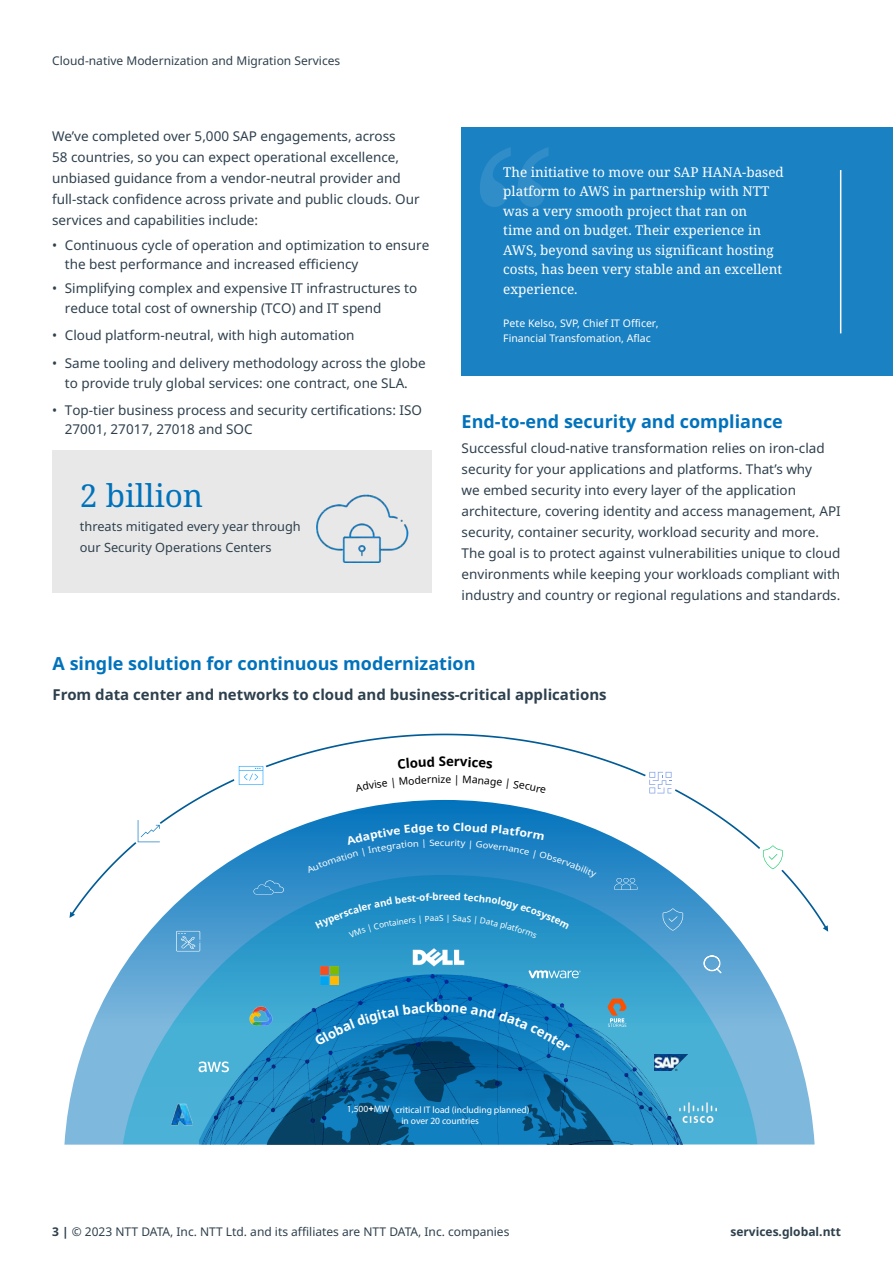
<style>
.page{position:relative;width:893px;height:1263px;background:#fff}
.page>*{position:absolute;margin:0;border:0;box-sizing:border-box;transform-origin:0 0}
.FOOTER_TEXT_5_5pt{font:31.5px "Noto Serif";color:#0072bc}
.HEADING_3_12pt{font:700 18px "Noto Sans";color:#0072bc}
.HEADING_4_10pt{font:700 15px "Noto Sans";color:#2e404d}
.BODY_TEXT_9pt{font:13.5px/21px "Noto Sans";color:#2e404d}
.t1{font:13.5px/19.5px "Noto Serif";color:#fff}
.t2{font:700 13.35px "Noto Sans";color:#000}
.t3{font:12.75px/21px "Noto Sans";color:#2e404d}
.PAGE_INFORMATION___LEGAL_8pt{font:12px "Noto Sans";color:#2e404d}
.PAGE_INFORMATION___LEGAL_8pt-2{font:700 12px "Noto Sans";color:#2e404d}
.t4{font:700 11.1px "Noto Sans";color:#fff;scale:1.11 1}
.t5{font:10.5px/15px "Noto Sans";color:#fff}
.t6{font:10.5px "Noto Sans";color:#000}
.t7{font:700 9.9px "Noto Sans";color:#fff}
.t8{font:800 9.45px/11.4px "Noto Sans";color:#fff;text-align:center}
.t9{font:8.7px "Noto Sans";color:#fff;scale:1.11 1}
.t10{font:8.25px "Noto Sans";color:#fff}
.s1{font-weight:700}
</style>
<div class="page">
<div style="left:461px;top:128px;width:432px;height:248px;background:#1a81c3"></div>
<svg style="left:64px;top:914px;width:751px;height:231px"></svg>
<svg style="left:123px;top:932px;width:634px;height:212px;background:#4fa7d2"></svg>
<img style="left:183px;top:974px;width:514px;height:170px">
<img style="left:170px;top:1103px;width:22px;height:23px">
<svg style="left:199px;top:1061px;width:30px;height:2px"></svg>
<img style="left:245px;top:1006px;width:22px;height:19px">
<svg style="left:176px;top:932px;width:25px;height:19px"></svg>
<svg style="left:704px;top:955px;width:17px;height:18px"></svg>
<svg style="left:70px;top:734px;width:758px;height:198px"></svg>
<svg style="left:132px;top:817px;width:31px;height:31px"></svg>
<div style="left:234px;top:758px;width:35px;height:35px;background:#fff;border-radius:50%"></div>
<div style="left:644px;top:766px;width:33px;height:33px;background:#fff;border-radius:50%"></div>
<div style="left:757px;top:841px;width:32px;height:32px;background:#fff;border-radius:50%"></div>
<svg style="left:138px;top:820px;width:22px;height:22px"></svg>
<svg style="left:649px;top:772px;width:22px;height:21px"></svg>
<svg style="left:763px;top:845px;width:20px;height:24px"></svg>
<svg style="left:239px;top:766px;width:24px;height:19px"></svg>
<img style="left:192px;top:1063px;width:513px;height:79px">
<img style="left:320px;top:966px;width:18px;height:18px">
<svg style="left:528px;top:970px;width:53px;height:8px"></svg>
<img style="left:654px;top:1054px;width:33px;height:17px">
<img style="left:680px;top:1103px;width:36px;height:19px">
<img style="left:411px;top:947px;width:54px;height:19px">
<svg style="left:480px;top:147px;width:69px;height:60px"></svg>
<hr style="left:840px;top:170px;width:1px;height:163px;background:#fff">
<div style="left:52px;top:451px;width:379px;height:142px;background:#e8e8e8"></div>
<img style="left:317px;top:494px;width:92px;height:69px">
<svg style="left:306px;top:824px;width:136px;height:49px;background:#1b80c2"></svg>
<svg style="left:453px;top:823px;width:143px;height:56px;background:#1e82c3"></svg>
<div style="left:315px;top:892px;width:128px;height:45px;background:#208ec5"></div>
<div style="left:449px;top:892px;width:120px;height:46px;background:#208fc5"></div>
<svg style="left:398px;top:756px;width:47px;height:13px"></svg>
<svg style="left:455px;top:756px;width:38px;height:12px"></svg>
<svg style="left:355px;top:775px;width:85px;height:16px"></svg>
<svg style="left:463px;top:775px;width:83px;height:19px"></svg>
<svg style="left:267px;top:999px;width:360px;height:145px;background:#1272aa"></svg>
<p class="PAGE_INFORMATION___LEGAL_8pt" style="left:52px;top:52px;width:289px">Cloud-native Modernization and Migration Services</p>
<p class="BODY_TEXT_9pt" style="left:52px;top:126px;width:369px">We’ve completed over 5,000 SAP engagements, across<br>58 countries, so you can expect operational excellence, unbiased guidance from a vendor-neutral provider and full-stack confidence across private and public clouds. Our services and capabilities include:</p>
<p class="BODY_TEXT_9pt" style="left:65px;top:235px;width:366px;line-height:19.5px;text-indent:-13px">• Continuous cycle of operation and optimization to ensure the best performance and increased efficiency</p>
<p class="BODY_TEXT_9pt" style="left:65px;top:279px;width:354px;line-height:19.5px;text-indent:-13px">• Simplifying complex and expensive IT infrastructures to reduce total cost of ownership (TCO) and IT spend</p>
<p class="BODY_TEXT_9pt" style="left:52px;top:324px;width:304px">• Cloud platform-neutral, with high automation</p>
<p class="BODY_TEXT_9pt" style="left:52px;top:354px;width:375px;line-height:19.5px;text-align:center">• Same tooling and delivery methodology across the globe to provide truly global services: one contract, one SLA.</p>
<p class="BODY_TEXT_9pt" style="left:65px;top:400px;width:359px;line-height:19.5px;text-indent:-13px">• Top-tier business process and security certifications: ISO<br>27001, 27017, 27018 and SOC</p>
<p class="HEADING_3_12pt" style="left:462px;top:409px;width:323px">End-to-end security and compliance</p>
<p class="BODY_TEXT_9pt" style="left:462px;top:438px;width:381px">Successful cloud-native transformation relies on iron-clad security for your applications and platforms. That’s why<br>we embed security into every layer of the application architecture, covering identity and access management, API security, container security, workload security and more.<br>The goal is to protect against vulnerabilities unique to cloud environments while keeping your workloads compliant with industry and country or regional regulations and standards.</p>
<p class="t1" style="left:503px;top:163px;width:282px">The initiative to move our SAP HANA-based platform to AWS in partnership with NTT was a very smooth project that ran on<br>time and on budget. Their experience in AWS, beyond saving us significant hosting costs, has been very stable and an excellent experience.</p>
<p class="t5" style="left:503px;top:316px;width:157px">Pete Kelso, SVP, Chief IT Officer,<br>Financial Transfomation, Aflac</p>
<p class="FOOTER_TEXT_5_5pt" style="left:80px;top:474px;width:125px">2 billion</p>
<p class="t3" style="left:80px;top:516px;width:222px">threats mitigated every year through our Security Operations Centers</p>
<p class="HEADING_3_12pt" style="left:53px;top:651px;width:424px">A single solution for continuous modernization</p>
<p class="HEADING_4_10pt" style="left:53px;top:684px;width:556px">From data center and networks to cloud and business-critical applications</p>
<p class="t2" style="left:446px;top:752px;width:9px">e</p>
<p class="t6" style="left:440px;top:772px;width:12px">ze</p>
<p class="t4" style="left:442px;top:819px;width:8px">o</p>
<p class="t9" style="left:440px;top:836px;width:6px">c</p>
<p class="t9" style="left:445px;top:836px;width:16px;rotate:2deg">urit</p>
<p class="t7" style="left:443px;top:889px;width:7px">e</p>
<p class="t10" style="left:446px;top:912px;width:6px">|</p>
<p class="t8" style="left:347px;top:1103px;width:184px">1,500+MW critical IT load (including planned) in over 20 countries</p>
<p class="PAGE_INFORMATION___LEGAL_8pt" style="left:52px;top:1223px;width:459px"><span class="s1">3 |</span> © 2023 NTT DATA, Inc. NTT Ltd. and its affiliates are NTT DATA, Inc. companies</p>
<p class="PAGE_INFORMATION___LEGAL_8pt-2" style="left:730px;top:1223px;width:112px">services.global.ntt</p>
</div>
